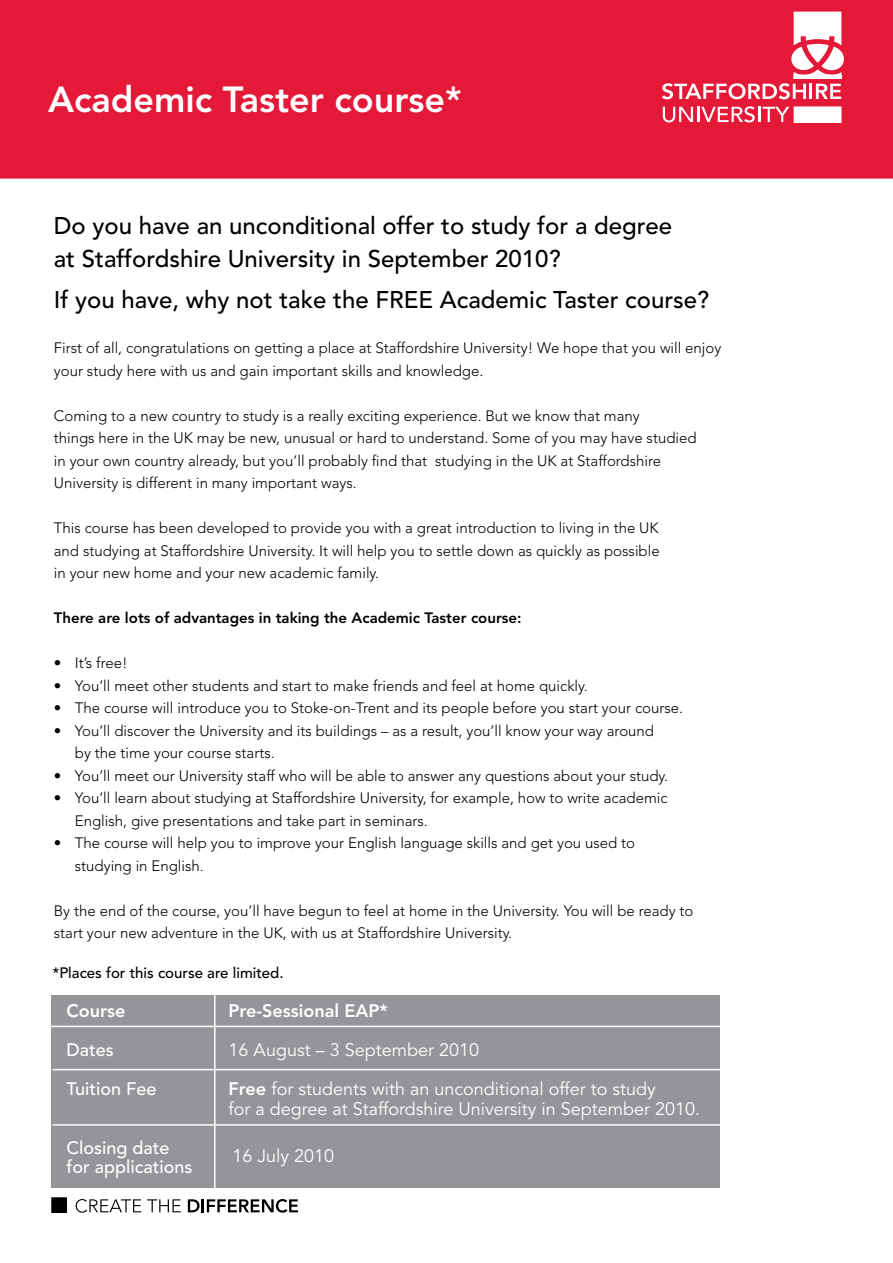
<style>
.page{position:relative;width:893px;height:1263px;background:#fff}
.page>*{position:absolute;margin:0;border:0;box-sizing:border-box;transform-origin:0 0}
.t1{font:800 36px "Avenir";color:#fff}
.t2{font:500 24px/33px "Avenir";color:#000}
.t3{font:18px/19.5px "Avenir";color:#fff}
.t4{font:500 18px/19.5px "Avenir";color:#fff}
.t5{font:800 18px "Avenir";color:#fff}
.t6{font:300 15px/22.5px "Avenir";color:#000}
.t7{font:800 15px "Avenir";color:#000}
.t8{font:500 15px "Avenir";color:#000}
.s1{font-weight:800}
</style>
<div class="page">
<div style="left:52px;top:996px;width:668px;height:192px;background:#939598"></div>
<div style="left:1px;top:1px;width:891px;height:177px;background:#e31937"></div>
<div style="left:0;top:0;width:893px;height:179px;border:2px solid #e31937"></div>
<svg style="left:663px;top:106px;width:126px;height:16px"></svg>
<div style="left:794px;top:107px;width:47px;height:15px;background:#fff"></div>
<div style="left:794px;top:106px;width:47px;height:17px;border:1px solid #fff"></div>
<svg style="left:662px;top:12px;width:182px;height:87px"></svg>
<div style="left:794px;top:75px;width:47px;height:3px;border:1px solid #fff"></div>
<hr style="left:51px;top:1026px;width:672px;height:1px;background:#fff">
<hr style="left:214px;top:995px;width:2px;height:196px;background:#fff">
<svg style="left:76px;top:1199px;width:65px;height:14px"></svg>
<svg style="left:147px;top:1199px;width:34px;height:13px"></svg>
<svg style="left:188px;top:1199px;width:110px;height:14px"></svg>
<div style="left:52px;top:1198px;width:14px;height:14px;background:#000"></div>
<div style="left:51px;top:1197px;width:16px;height:16px;border:1px solid #000"></div>
<hr style="left:52px;top:1124px;width:669px;height:2px;background:#fff">
<hr style="left:52px;top:1069px;width:672px;height:1px;background:#fff">
<h1 class="t1" style="left:48px;top:79px;width:415px">Academic Taster course*</h1>
<h2 class="t2" style="left:54px;top:210px;width:620px">Do you have an unconditional offer to study for a degree at Staffordshire University in September 2010?</h2>
<h2 class="t2" style="left:54px;top:284px;width:657px">If you have, why not take the FREE Academic Taster course?</h2>
<p class="t6" style="left:54px;top:337px;width:669px">First of all, congratulations on getting a place at Staffordshire University! We hope that you will enjoy your study here with us and gain important skills and knowledge.</p>
<p class="t6" style="left:54px;top:404px;width:644px">Coming to a new country to study is a really exciting experience. But we know that many<br>things here in the UK may be new, unusual or hard to understand. Some of you may have studied in your own country already, but you’ll probably find that studying in the UK at Staffordshire University is different in many important ways.</p>
<p class="t6" style="left:54px;top:517px;width:607px;text-align:justify">This course has been developed to provide you with a great introduction to living in the UK and studying at Staffordshire University. It will help you to settle down as quickly as possible in your new home and your new academic family.</p>
<p class="t7" style="left:54px;top:609px;width:469px">There are lots of advantages in taking the Academic Taster course:</p>
<p class="t6" style="left:54px;top:652px;width:75px">• It’s free!</p>
<p class="t6" style="left:54px;top:674px;width:535px">• You’ll meet other students and start to make friends and feel at home quickly.</p>
<p class="t6" style="left:54px;top:697px;width:631px">• The course will introduce you to Stoke-on-Trent and its people before you start your course.</p>
<p class="t6" style="left:75px;top:719px;width:581px;text-indent:-21px">• You’ll discover the University and its buildings – as a result, you’ll know your way around by the time your course starts.</p>
<p class="t6" style="left:54px;top:764px;width:616px">• You’ll meet our University staff who will be able to answer any questions about your study.</p>
<p class="t6" style="left:75px;top:787px;width:594px;text-indent:-21px">• You’ll learn about studying at Staffordshire University, for example, how to write academic<br>English, give presentations and take part in seminars.</p>
<p class="t6" style="left:75px;top:832px;width:562px;text-indent:-21px">• The course will help you to improve your English language skills and get you used to studying in English.</p>
<p class="t6" style="left:54px;top:899px;width:641px">By the end of the course, you’ll have begun to feel at home in the University. You will be ready to start your new adventure in the UK, with us at Staffordshire University.</p>
<p class="t8" style="left:52px;top:964px;width:233px">*Places for this course are limited.</p>
<p class="t5" style="left:67px;top:1000px;width:60px">Course</p>
<p class="t5" style="left:229px;top:1000px;width:161px">Pre-Sessional EAP*</p>
<p class="t4" style="left:67px;top:1041px;width:49px">Dates</p>
<p class="t3" style="left:229px;top:1041px;width:252px">16 August – 3 September 2010</p>
<p class="t4" style="left:67px;top:1080px;width:91px">Tuition Fee</p>
<p class="t3" style="left:229px;top:1080px;width:473px"><span class="s1">Free</span> for students with an unconditional offer to study<br>for a degree at Staffordshire University in September 2010.</p>
<p class="t4" style="left:67px;top:1138px;width:128px">Closing date for applications</p>
<p class="t3" style="left:232px;top:1146px;width:103px">16 July 2010</p>
</div>
